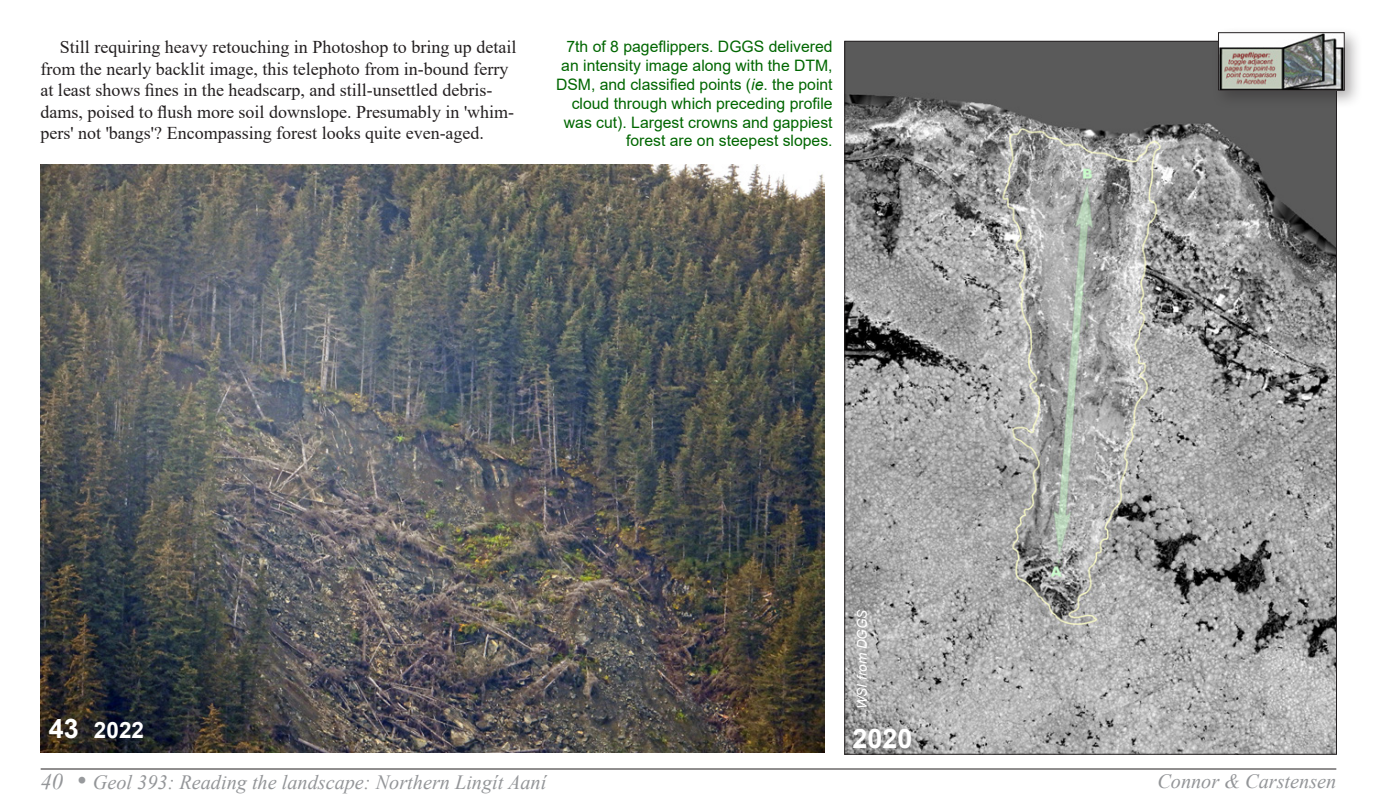
<style>
.page{position:relative;width:1377px;height:810px;background:#fff}
.page>*{position:absolute;margin:0;border:0;box-sizing:border-box;transform-origin:0 0}
.photonumber{font:700 27px "Arial";color:#fff}
.photonumber-2{font:700 22.5px "Arial";color:#fff}
.t1{font:italic 20.25px "Times New Roman";color:#939598}
.body{font:18px/21.6px "Times New Roman";color:#231f20}
.caption{font:15.75px/18.9px "Arial";color:#060;text-align:right}
.photographer{font:italic 13.5px "Arial";color:#fff}
.s1{font-style:italic}
.s2{font-size:27px}
.s3{font-size:22.5px}
.s4{font-size:27px;color:#97999c}
</style>
<div class="page">
<hr style="left:41px;top:769px;width:1295px;height:1px;background:#231f20">
<img style="left:846px;top:43px;width:489px;height:710px">
<div style="left:1212px;top:26px;width:151px;height:83px;background:#231f20;opacity:.35"></div>
<img style="left:1220px;top:34px;width:123px;height:55px">
<div style="left:1218px;top:32px;width:127px;height:59px;border:1px solid #231f20"></div>
<img style="left:40px;top:165px;width:785px;height:588px">
<p class="body" style="left:40px;top:36px;width:477px;text-indent:19px">Still requiring heavy retouching in Photoshop to bring up detail from the nearly backlit image, this telephoto from in-bound ferry at least shows fines in the headscarp, and still-unsettled debris&shy;dams, poised to flush more soil downslope. Presumably in 'whim&shy;pers' not 'bangs'? Encompassing forest looks quite even-aged.</p>
<p class="caption" style="left:556px;top:37px;width:278px">7th of 8 pageflippers. DGGS delivered an intensity image along with the DTM, DSM, and classified points (<span class="s1">ie</span>. the point cloud through which preceding profile was cut). Largest crowns and gappiest forest are on steepest slopes.</p>
<p class="photonumber-2" style="left:49px;top:715px;width:97px"><span class="s2">43</span> 2022</p>
<p class="photographer" style="left:853px;top:709px;width:101px;rotate:-90deg">WSI from DGGS</p>
<p class="photonumber" style="left:852px;top:720px;width:62px">2020</p>
<p class="t1" style="left:41px;top:768px;width:507px"><span class="s3">40</span> <span class="s4">•</span> Geol 393: Reading the landscape: Northern Lingít Aaní</p>
<p class="t1" style="left:1157px;top:768px;width:180px">Connor &amp; Carstensen</p>
</div>
